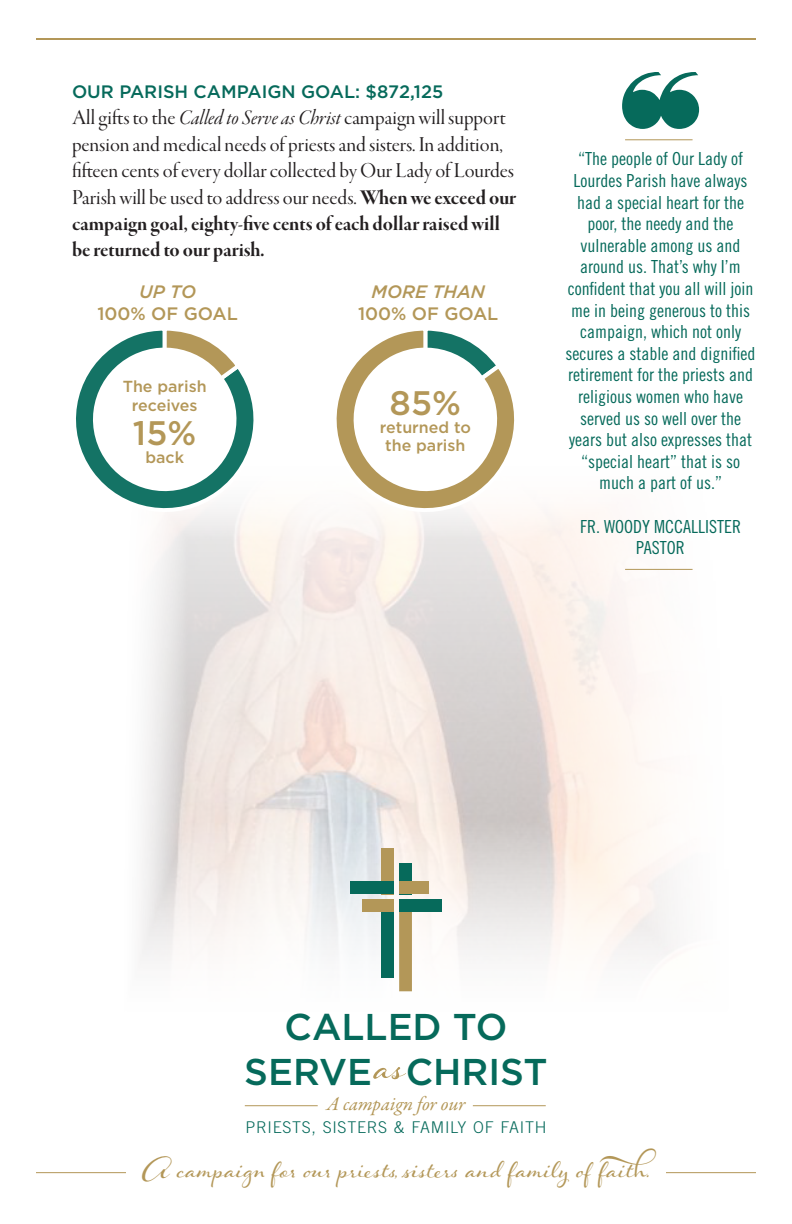
<style>
.page{position:relative;width:792px;height:1224px;background:#fff}
.page>*{position:absolute;margin:0;border:0;box-sizing:border-box;transform-origin:0 0}
.t1{font:63px "Hummingbird";color:#b39758}
.t2{font:40px "Hummingbird";color:#b39758}
.t3{font:500 37.2px/44.8px "Gotham";color:#066a5b;text-align:center}
.t4{font:500 34px "Gotham";color:#b39758}
.t5{font:22px/26.4px "Garamond Premr Pro Disp";color:#231f20}
.t6{font:22px/26.4px "Garamond Premr Pro Bd Disp";color:#231f20}
.t7{font:italic 19.8px "Garamond Premr Pro";color:#b39758}
.t8{font:18px/21.6px "Trade Gothic LT Std Cn 18";color:#066a5b;text-align:center}
.t9{font:500 18px "Gotham";color:#066a5b}
.t10{font:500 18px "Gotham";color:#b39758}
.t11{font:italic 500 18px "Gotham";color:#b39758}
.t12{font:300 16.2px "Trade Gothic LT Std";letter-spacing:.04em;color:#066a5b}
.t13{font:500 16px/18px "Gotham";color:#b39758;text-align:center}
.s1{font-family:"Garamond Premr Pro It Disp"}
.s2{font-family:"Garamond Premr Pro Bd Disp"}
</style>
<div class="page">
<img style="left:140px;top:512px;width:553px;height:480px">
<hr style="left:36px;top:38px;width:720px;height:2px;background:#b39758">
<hr style="left:625px;top:139px;width:68px;height:1px;background:#b39758">
<hr style="left:625px;top:569px;width:68px;height:1px;background:#b39758">
<svg style="left:622px;top:72px;width:77px;height:57px"></svg>
<svg style="left:317px;top:380px;width:211px;height:148px"></svg>
<svg style="left:346px;top:330px;width:159px;height:169px"></svg>
<hr style="left:473px;top:1105px;width:73px;height:1px;background:#b39758">
<hr style="left:245px;top:1105px;width:73px;height:1px;background:#b39758">
<div style="left:381px;top:848px;width:13px;height:46px;background:#b39758"></div>
<div style="left:399px;top:863px;width:13px;height:31px;background:#066a5b"></div>
<div style="left:399px;top:899px;width:13px;height:92px;background:#b39758"></div>
<div style="left:381px;top:900px;width:13px;height:78px;background:#066a5b"></div>
<div style="left:399px;top:881px;width:30px;height:13px;background:#b39758"></div>
<div style="left:350px;top:881px;width:44px;height:13px;background:#066a5b"></div>
<div style="left:363px;top:899px;width:31px;height:13px;background:#b39758"></div>
<div style="left:399px;top:899px;width:43px;height:13px;background:#066a5b"></div>
<svg style="left:76px;top:379px;width:192px;height:149px"></svg>
<svg style="left:85px;top:330px;width:159px;height:169px"></svg>
<hr style="left:36px;top:1172px;width:90px;height:1px;background:#b39758">
<hr style="left:666px;top:1172px;width:90px;height:1px;background:#b39758">
<p class="t9" style="left:72px;top:80px;width:373px">OUR PARISH CAMPAIGN GOAL: $872,125</p>
<p class="t5" style="left:72px;top:105px;width:446px">All gifts to the <span class="s1">Called to Serve as Christ</span> campaign will support pension and medical needs of priests and sisters. In addition, fifteen cents of every dollar collected by Our Lady of Lourdes Parish will be used to address our needs. <span class="s2">When we exceed our</span></p>
<p class="t6" style="left:72px;top:211px;width:429px">campaign goal, eighty-five cents of each dollar raised will be returned to our parish.</p>
<p class="t11" style="left:139px;top:280px;width:59px">UP TO</p>
<p class="t10" style="left:97px;top:302px;width:142px">100% OF GOAL</p>
<p class="t13" style="left:123px;top:376px;width:85px;line-height:19.2px">The parish receives</p>
<h3 class="t4" style="left:133px;top:411px;width:65px">15%</h3>
<p class="t13" style="left:145px;top:448px;width:40px">back</p>
<p class="t11" style="left:371px;top:280px;width:115px">MORE THAN</p>
<p class="t10" style="left:358px;top:302px;width:142px">100% OF GOAL</p>
<h3 class="t4" style="left:390px;top:381px;width:73px">85%</h3>
<p class="t13" style="left:380px;top:418px;width:93px">returned to the parish</p>
<p class="t8" style="left:566px;top:148px;width:191px">“The people of Our Lady of<br>Lourdes Parish have always had a special heart for the poor, the needy and the vulnerable among us and around us. That’s why I’m confident that you all will join me in being generous to this campaign, which not only secures a stable and dignified retirement for the priests and religious women who have served us so well over the years but also expresses that “special heart” that is so much a part of us.”</p>
<p class="t8" style="left:580px;top:515px;width:162px">FR. WOODY MCCALLISTER<br>PASTOR</p>
<h3 class="t3" style="left:244px;top:1004px;width:305px">CALLED TO<br>SERVE CHRIST</h3>
<h1 class="t1" style="left:374px;top:1020px;width:33px">as</h1>
<p class="t7" style="left:327px;top:1091px;width:140px">A campaign for our</p>
<p class="t12" style="left:246px;top:1117px;width:302px">PRIESTS, SISTERS &amp; FAMILY OF FAITH</p>
<h2 class="t2" style="left:142px;top:1139px;width:550px">A campaign for our priests, sisters and family of faith.</h2>
</div>
